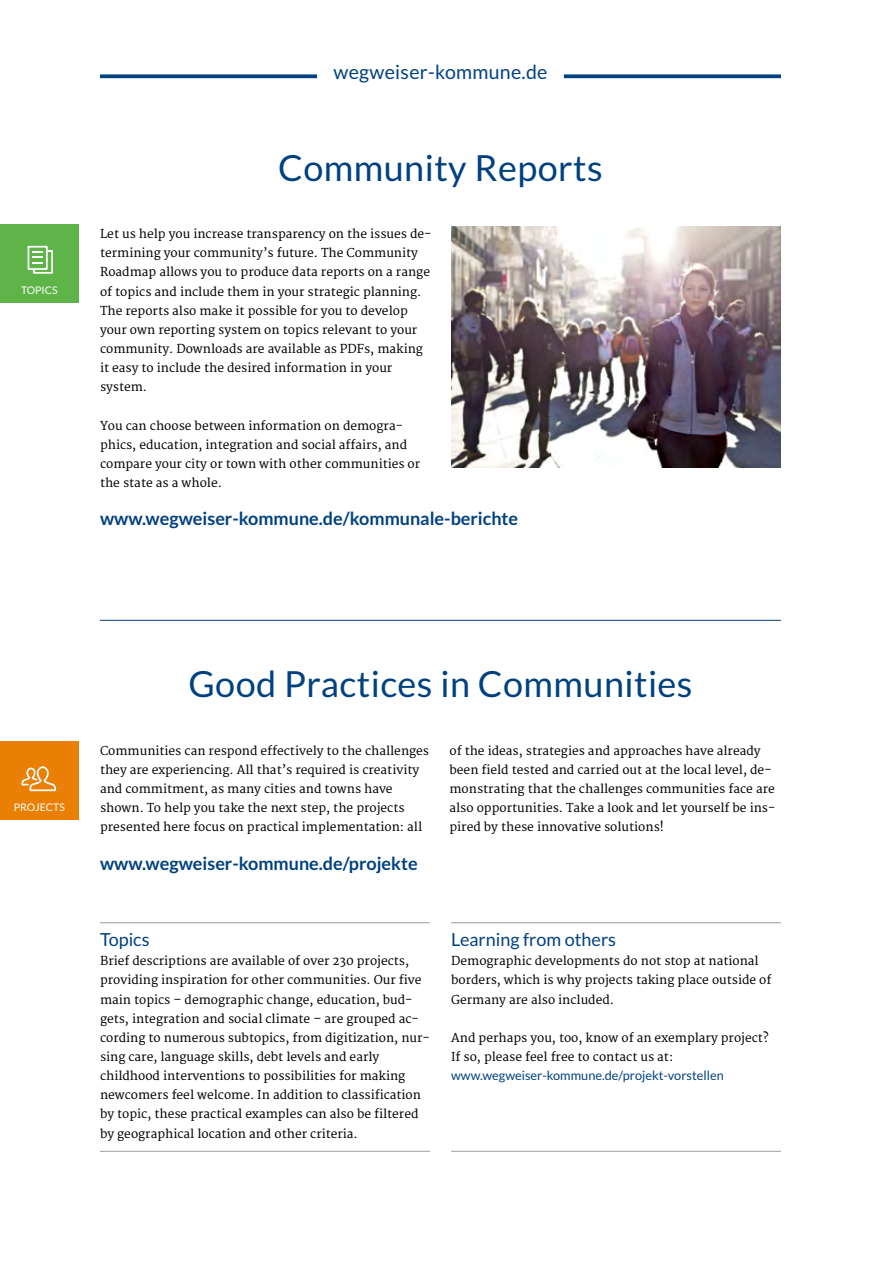
<style>
.page{position:relative;width:881px;height:1263px;background:#fff}
.page>*{position:absolute;margin:0;border:0;box-sizing:border-box;transform-origin:0 0}
.t1{font:36px "Lato";letter-spacing:.01em;color:#004180}
.t2{font:19.5px "Lato";letter-spacing:.015em;color:#004180}
.t3{font:700 18px "Lato";color:#004180}
.Head_Kasten{font:18px "Lato";color:#004180}
.Fließtext{font:12.75px "Lato";color:#004180}
.Fließtext-2{font:12px/19.2px "Merriweather";color:#000}
.Head_Kasten-2{font:10.5px "Lato";color:#fff}
</style>
<div class="page">
<div style="left:0;top:224px;width:79px;height:79px;background:#5eb349"></div>
<svg style="left:28px;top:246px;width:25px;height:28px"></svg>
<hr style="left:100px;top:922px;width:329px;height:1px;background:#9c9d9d">
<hr style="left:100px;top:1151px;width:329px;height:1px;background:#9c9d9d">
<hr style="left:451px;top:922px;width:329px;height:1px;background:#9c9d9d">
<hr style="left:451px;top:1151px;width:329px;height:1px;background:#9c9d9d">
<div style="left:0;top:741px;width:79px;height:79px;background:#e98003"></div>
<svg style="left:21px;top:766px;width:35px;height:25px"></svg>
<img style="left:451px;top:226px;width:329px;height:242px">
<svg style="left:100px;top:74px;width:217px;height:4px"></svg>
<svg style="left:563px;top:74px;width:217px;height:4px"></svg>
<hr style="left:100px;top:620px;width:680px;height:1px;background:#004180">
<p class="Head_Kasten-2" style="left:21px;top:285px;width:38px">TOPICS</p>
<p class="t2" style="left:333px;top:61px;width:215px">wegweiser-kommune.de</p>
<p class="t1" style="left:278px;top:148px;width:326px">Community Reports</p>
<p class="Fließtext-2" style="left:100px;top:225px;width:333px">Let us help you increase transparency on the issues de&shy;termining your community’s future. The Community Roadmap allows you to produce data reports on a range of topics and include them in your strategic planning.<br>The reports also make it possible for you to develop your own reporting system on topics relevant to your community. Downloads are available as PDFs, making it easy to include the desired information in your system.</p>
<p class="Fließtext-2" style="left:100px;top:416px;width:321px">You can choose between information on demogra&shy;phics, education, integration and social affairs, and compare your city or town with other communities or the state as a whole.</p>
<p class="t3" style="left:100px;top:508px;width:419px">www.wegweiser-kommune.de/kommunale-berichte</p>
<p class="Head_Kasten-2" style="left:14px;top:801px;width:53px">PROJECTS</p>
<p class="t1" style="left:188px;top:664px;width:505px">Good Practices in Communities</p>
<p class="Fließtext-2" style="left:100px;top:741px;width:330px">Communities can respond effectively to the challenges they are experiencing. All that’s required is creativity and commitment, as many cities and towns have shown. To help you take the next step, the projects presented here focus on practical implementation: all</p>
<p class="Fließtext-2" style="left:449px;top:741px;width:327px">of the ideas, strategies and approaches have already been field tested and carried out at the local level, de&shy;monstrating that the challenges communities face are also opportunities. Take a look and let yourself be ins&shy;pired by these innovative solutions!</p>
<p class="t3" style="left:100px;top:853px;width:319px">www.wegweiser-kommune.de/projekte</p>
<p class="Head_Kasten" style="left:100px;top:930px;width:51px">Topics</p>
<p class="Fließtext-2" style="left:100px;top:952px;width:331px">Brief descriptions are available of over 230 projects, providing inspiration for other communities. Our five main topics – demographic change, education, bud&shy;gets, integration and social climate – are grouped ac&shy;cording to numerous subtopics, from digitization, nur&shy;sing care, language skills, debt levels and early childhood interventions to possibilities for making newcomers feel welcome. In addition to classification by topic, these practical examples can also be filtered by geographical location and other criteria.</p>
<p class="Head_Kasten" style="left:451px;top:930px;width:166px">Learning from others</p>
<p class="Fließtext-2" style="left:451px;top:952px;width:322px">Demographic developments do not stop at national borders, which is why projects taking place outside of<br>Germany are also included.</p>
<p class="Fließtext-2" style="left:451px;top:1028px;width:319px">And perhaps you, too, know of an exemplary project?<br>If so, please feel free to contact us at:</p>
<p class="Fließtext" style="left:451px;top:1068px;width:274px">www.wegweiser-kommune.de/projekt-vorstellen</p>
</div>
